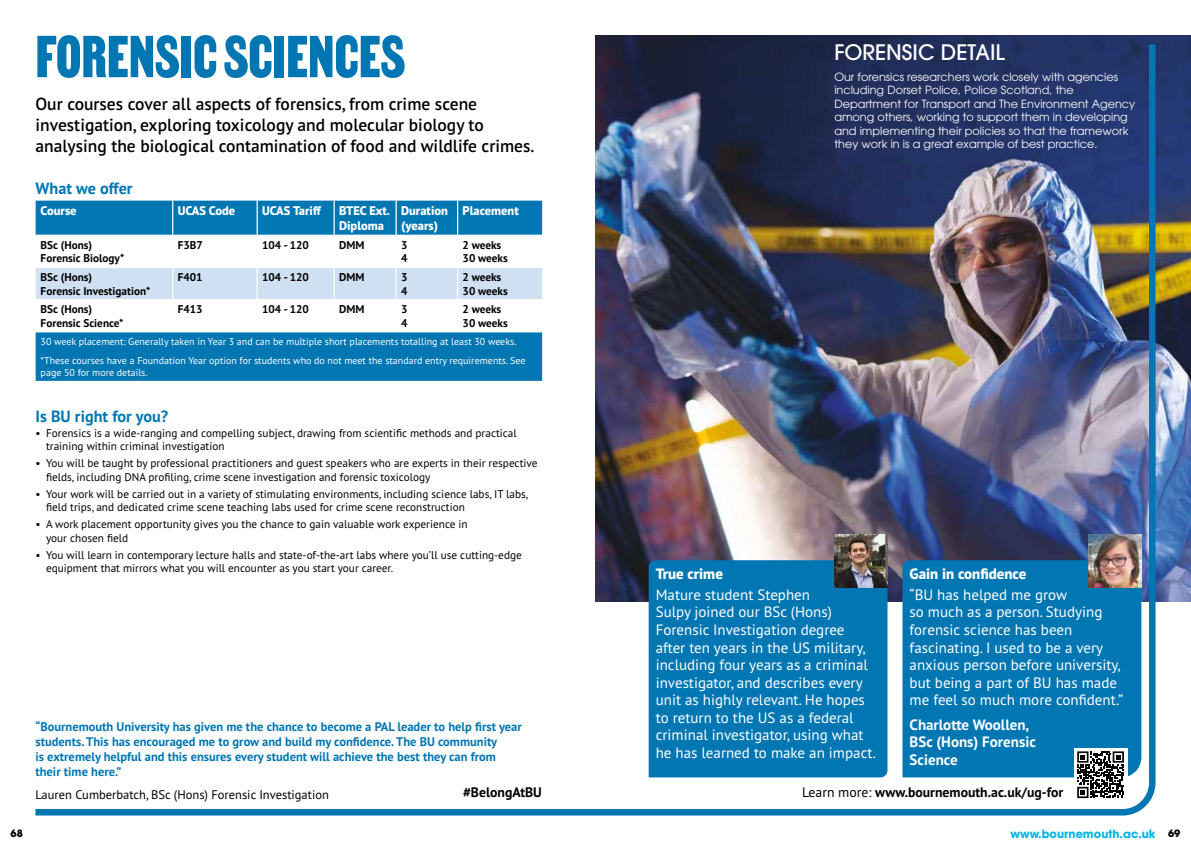
<style>
.page{position:relative;width:1191px;height:851px;background:#fff}
.page>*{position:absolute;margin:0;border:0;box-sizing:border-box;transform-origin:0 0}
.t1{font:71.25px "MARTIN";color:#0076b3}
.t2{font:500 21.25px "ITC Avant Garde Std";color:#fff}
.t3{font:600 17.5px/21px "PT Sans Pro";color:#000}
.t4{font:700 16.25px "PT Sans Pro";color:#0076b3}
.t5{font:15px/17.5px "PT Sans Pro";color:#fff}
.t6{font:700 15px/17.5px "PT Sans Pro";color:#fff}
.t7{font:800 15px "PT Sans Pro";color:#fff}
.t8{font:700 13.75px "PT Sans Pro";color:#000}
.t9{font:700 12.5px/15px "PT Sans Pro";color:#0076b3}
.t10{font:800 12.5px/15px "PT Sans Pro";color:#fff}
.t11{font:12.5px "PT Sans Pro";color:#000}
.t12{font:11.25px/13.5px "PT Sans Pro";color:#000}
.t13{font:11.25px/13.5px "ITC Avant Garde Std";color:#fff}
.t14{font:700 11.25px/13.5px "PT Sans Pro";color:#000}
.t15{font:700 11.25px "ITC Avant Garde Std";color:#00b4e5}
.t16{font:10px/19.1px "PT Sans Pro";color:#fff}
.t17{font:700 10px "ITC Avant Garde Std";color:#000}
.s1{font-weight:400}
.s2{font-size:10px;color:#000}
</style>
<div class="page">
<img style="left:595px;top:35px;width:596px;height:566px">
<img style="left:35px;top:38px;width:1123px;height:778px">
<div style="left:648px;top:560px;width:239px;height:217px;background:#0076b3"></div>
<svg style="left:36px;top:200px;width:506px;height:181px;fill:#0076b3"></svg>
<div style="left:36px;top:268px;width:506px;height:31px;background:#cee0f1"></div>
<hr style="left:172px;top:200px;width:1px;height:34px;background:#fff">
<hr style="left:256px;top:200px;width:2px;height:34px;background:#fff">
<hr style="left:333px;top:200px;width:2px;height:34px;background:#fff">
<hr style="left:395px;top:200px;width:2px;height:34px;background:#fff">
<hr style="left:457px;top:200px;width:1px;height:34px;background:#fff">
<hr style="left:36px;top:234px;width:137px;height:2px;background:#fff">
<hr style="left:457px;top:234px;width:85px;height:2px;background:#fff">
<hr style="left:173px;top:234px;width:84px;height:2px;background:#fff">
<hr style="left:172px;top:236px;width:1px;height:31px;background:#fff">
<hr style="left:257px;top:234px;width:77px;height:2px;background:#fff">
<hr style="left:256px;top:236px;width:2px;height:31px;background:#fff">
<hr style="left:334px;top:234px;width:62px;height:2px;background:#fff">
<hr style="left:333px;top:236px;width:2px;height:31px;background:#fff">
<hr style="left:396px;top:234px;width:61px;height:2px;background:#fff">
<hr style="left:395px;top:236px;width:2px;height:31px;background:#fff">
<hr style="left:457px;top:236px;width:1px;height:31px;background:#fff">
<hr style="left:173px;top:267px;width:84px;height:1px;background:#fff">
<hr style="left:257px;top:267px;width:77px;height:1px;background:#fff">
<hr style="left:256px;top:268px;width:2px;height:31px;background:#fff">
<hr style="left:334px;top:267px;width:62px;height:1px;background:#fff">
<hr style="left:333px;top:268px;width:2px;height:31px;background:#fff">
<hr style="left:396px;top:267px;width:61px;height:1px;background:#fff">
<hr style="left:395px;top:268px;width:2px;height:31px;background:#fff">
<hr style="left:173px;top:299px;width:84px;height:1px;background:#fff">
<hr style="left:257px;top:299px;width:77px;height:1px;background:#fff">
<hr style="left:256px;top:300px;width:2px;height:31px;background:#fff">
<hr style="left:334px;top:299px;width:62px;height:1px;background:#fff">
<hr style="left:333px;top:300px;width:2px;height:31px;background:#fff">
<hr style="left:396px;top:299px;width:61px;height:1px;background:#fff">
<hr style="left:395px;top:300px;width:2px;height:31px;background:#fff">
<hr style="left:173px;top:331px;width:84px;height:1px;background:#fff">
<hr style="left:257px;top:331px;width:77px;height:1px;background:#fff">
<hr style="left:334px;top:331px;width:62px;height:1px;background:#fff">
<hr style="left:396px;top:331px;width:61px;height:1px;background:#fff">
<hr style="left:36px;top:267px;width:137px;height:1px;background:#fff">
<hr style="left:172px;top:268px;width:1px;height:31px;background:#fff">
<hr style="left:36px;top:299px;width:137px;height:1px;background:#fff">
<hr style="left:172px;top:300px;width:1px;height:31px;background:#fff">
<hr style="left:36px;top:331px;width:137px;height:1px;background:#fff">
<hr style="left:457px;top:267px;width:85px;height:1px;background:#fff">
<hr style="left:457px;top:268px;width:1px;height:31px;background:#fff">
<hr style="left:457px;top:299px;width:85px;height:1px;background:#fff">
<hr style="left:457px;top:300px;width:1px;height:31px;background:#fff">
<hr style="left:457px;top:331px;width:85px;height:1px;background:#fff">
<hr style="left:36px;top:381px;width:137px;height:1px;background:#fff">
<hr style="left:173px;top:381px;width:84px;height:1px;background:#fff">
<hr style="left:257px;top:381px;width:77px;height:1px;background:#fff">
<hr style="left:334px;top:381px;width:62px;height:1px;background:#fff">
<hr style="left:396px;top:381px;width:61px;height:1px;background:#fff">
<hr style="left:457px;top:381px;width:85px;height:1px;background:#fff">
<img style="left:834px;top:534px;width:53px;height:53px">
<div style="left:902px;top:560px;width:239px;height:217px;background:#0076b3"></div>
<img style="left:1088px;top:534px;width:53px;height:53px">
<div style="left:1074px;top:748px;width:53px;height:53px;background:#fff"></div>
<svg style="left:1077px;top:751px;width:47px;height:47px"></svg>
<h1 class="t1" style="left:35px;top:14px;width:371px">FORENSIC SCIENCES</h1>
<h3 class="t3" style="left:35px;top:92px;width:500px">Our courses cover all aspects of forensics, from crime scene investigation, exploring toxicology and molecular biology to analysing the biological contamination of food and wildlife crimes.</h3>
<h3 class="t4" style="left:36px;top:178px;width:98px">What we offer</h3>
<p class="t10" style="left:41px;top:203px;width:37px">Course</p>
<p class="t10" style="left:178px;top:203px;width:59px">UCAS Code</p>
<p class="t10" style="left:262px;top:203px;width:61px">UCAS Tariff</p>
<p class="t10" style="left:339px;top:203px;width:52px">BTEC Ext.<br>Diploma</p>
<p class="t10" style="left:401px;top:203px;width:48px">Duration (years)</p>
<p class="t10" style="left:462px;top:203px;width:58px">Placement</p>
<p class="t14" style="left:41px;top:238px;width:85px">BSc (Hons)<br>Forensic Biology*</p>
<p class="t14" style="left:178px;top:238px;width:27px">F3B7</p>
<p class="t14" style="left:262px;top:238px;width:48px">104 - 120</p>
<p class="t14" style="left:339px;top:238px;width:27px">DMM</p>
<p class="t14" style="left:401px;top:238px;width:8px">3<br>4</p>
<p class="t14" style="left:462px;top:238px;width:47px">2 weeks<br>30 weeks</p>
<p class="t14" style="left:41px;top:270px;width:111px">BSc (Hons)<br>Forensic Investigation*</p>
<p class="t14" style="left:178px;top:270px;width:26px">F401</p>
<p class="t14" style="left:262px;top:270px;width:48px">104 - 120</p>
<p class="t14" style="left:339px;top:270px;width:27px">DMM</p>
<p class="t14" style="left:401px;top:270px;width:8px">3<br>4</p>
<p class="t14" style="left:462px;top:270px;width:47px">2 weeks<br>30 weeks</p>
<p class="t14" style="left:41px;top:302px;width:84px">BSc (Hons)<br>Forensic Science*</p>
<p class="t14" style="left:178px;top:302px;width:26px">F413</p>
<p class="t14" style="left:262px;top:302px;width:48px">104 - 120</p>
<p class="t14" style="left:339px;top:302px;width:27px">DMM</p>
<p class="t14" style="left:401px;top:302px;width:8px">3<br>4</p>
<p class="t14" style="left:462px;top:302px;width:47px">2 weeks<br>30 weeks</p>
<p class="t16" style="left:41px;top:331px;width:486px">30 week placement: Generally taken in Year 3 and can be multiple short placements totalling at least 30 weeks. *These courses have a Foundation Year option for students who do not meet the standard entry requirements. See</p>
<p class="t16" style="left:41px;top:362px;width:108px">page 50 for more details.</p>
<h3 class="t4" style="left:35px;top:405px;width:134px">Is BU right for you?</h3>
<p class="t12" style="left:46px;top:425px;width:472px;text-indent:-11px">• Forensics is a wide-ranging and compelling subject, drawing from scientific methods and practical training within criminal investigation</p>
<p class="t12" style="left:46px;top:456px;width:493px;text-indent:-11px">• You will be taught by professional practitioners and guest speakers who are experts in their respective fields, including DNA profiling, crime scene investigation and forensic toxicology</p>
<p class="t12" style="left:46px;top:486px;width:484px;text-indent:-11px">• Your work will be carried out in a variety of stimulating environments, including science labs, IT labs, field trips, and dedicated crime scene teaching labs used for crime scene reconstruction</p>
<p class="t12" style="left:46px;top:517px;width:423px;text-indent:-11px">• A work placement opportunity gives you the chance to gain valuable work experience in your chosen field</p>
<p class="t12" style="left:46px;top:547px;width:477px;text-indent:-11px">• You will learn in contemporary lecture halls and state-of-the-art labs where you’ll use cutting-edge equipment that mirrors what you will encounter as you start your career.</p>
<p class="t9" style="left:35px;top:719px;width:488px">“Bournemouth University has given me the chance to become a PAL leader to help first year students. This has encouraged me to grow and build my confidence. The BU community<br>is extremely helpful and this ensures every student will achieve the best they can from their time here.”</p>
<p class="t11" style="left:35px;top:785px;width:295px">Lauren Cumberbatch, BSc (Hons) Forensic Investigation</p>
<p class="t8" style="left:463px;top:783px;width:80px">#BelongAtBU</p>
<h2 class="t2" style="left:834px;top:39px;width:172px">FORENSIC DETAIL</h2>
<p class="t13" style="left:834px;top:70px;width:302px">Our forensics researchers work closely with agencies including Dorset Police, Police Scotland, the Department for Transport and The Environment Agency among others, working to support them in developing and implementing their policies so that the framework they work in is a great example of best practice.</p>
<h3 class="t7" style="left:909px;top:563px;width:118px">Gain in confidence</h3>
<h3 class="t5" style="left:909px;top:585px;width:215px">“BU has helped me grow<br>so much as a person. Studying forensic science has been fascinating. I used to be a very anxious person before university, but being a part of BU has made me feel so much more confident.”</h3>
<h3 class="t6" style="left:909px;top:715px;width:128px">Charlotte Woollen,<br>BSc (Hons) Forensic<br>Science</h3>
<p class="t8" style="left:802px;top:783px;width:262px"><span class="s1">Learn more:</span> www.bournemouth.ac.uk/ug-for</p>
<h3 class="t7" style="left:656px;top:563px;width:69px">True crime</h3>
<p class="t5" style="left:656px;top:585px;width:222px">Mature student Stephen<br>Sulpy joined our BSc (Hons)<br>Forensic Investigation degree after ten years in the US military, including four years as a criminal investigator, and describes every unit as highly relevant. He hopes to return to the US as a federal criminal investigator, using what he has learned to make an impact.</p>
<p class="t17" style="left:11px;top:826px;width:14px">68</p>
<p class="t15" style="left:1010px;top:826px;width:171px">www.bournemouth.ac.uk <span class="s2">69</span></p>
</div>
